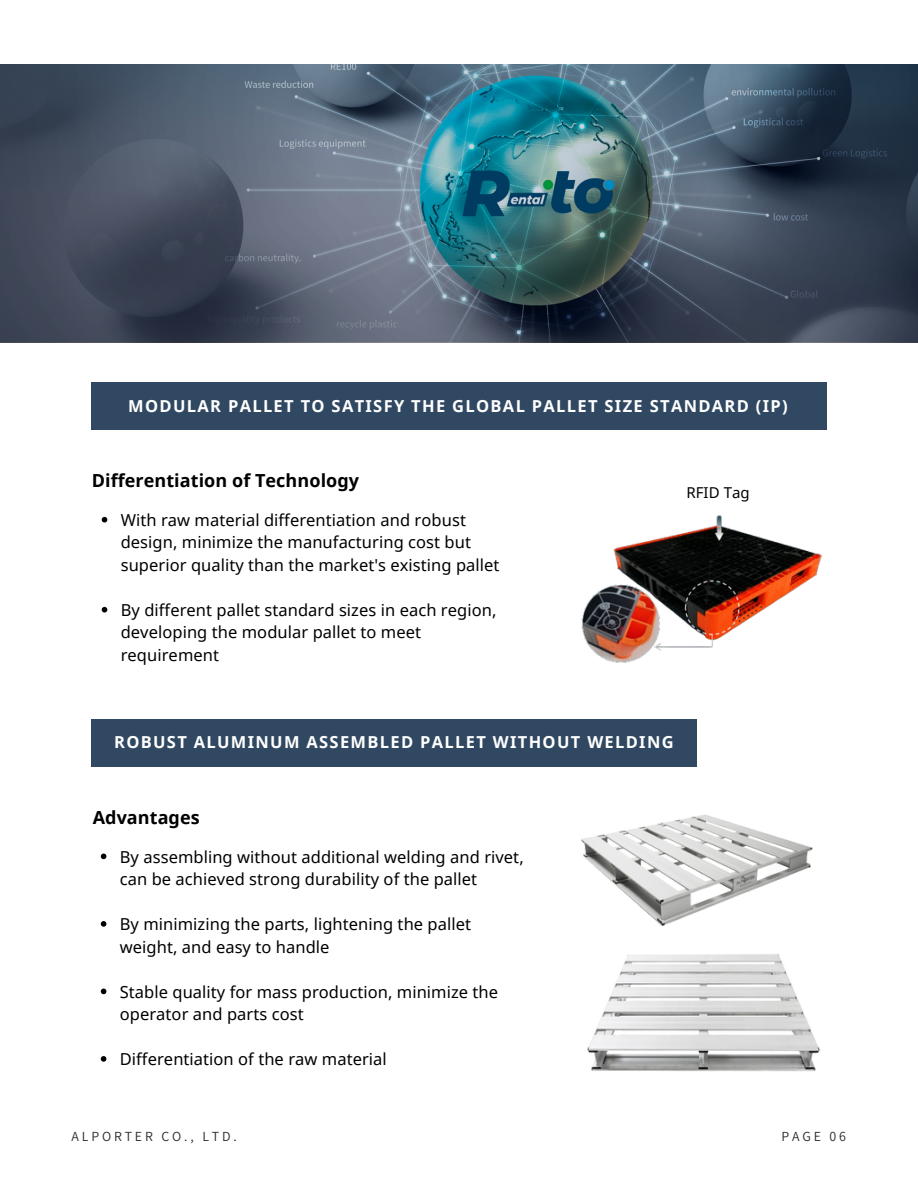
<style>
.page{position:relative;width:918px;height:1188px;background:#fff}
.page>*{position:absolute;margin:0;border:0;box-sizing:border-box;transform-origin:0 0}
.t1{font:700 18px "Noto Sans";letter-spacing:.005em;color:#000}
.t2{font:16.5px/22.5px "Noto Sans";letter-spacing:.005em;color:#000}
.t3{font:700 16.5px "Noto Sans";letter-spacing:.08em;color:#fff}
.t4{font:15px "Noto Sans";letter-spacing:.005em;color:#000}
.t5{font:600 12.45px "Noto Sans JP";letter-spacing:.23em;color:#2a2a2a}
</style>
<div class="page">
<img style="left:581px;top:515px;width:241px;height:148px">
<svg style="left:0;top:64px;width:918px;height:278px"></svg>
<div style="left:91px;top:382px;width:735px;height:48px;background:#304861"></div>
<div style="left:91px;top:719px;width:606px;height:47px;background:#304861"></div>
<img style="left:587px;top:953px;width:233px;height:119px">
<img style="left:581px;top:814px;width:232px;height:112px">
<svg style="left:102px;top:517px;width:5px;height:6px"></svg>
<svg style="left:102px;top:607px;width:5px;height:6px"></svg>
<svg style="left:101px;top:854px;width:5px;height:5px"></svg>
<svg style="left:101px;top:921px;width:5px;height:6px"></svg>
<svg style="left:101px;top:989px;width:5px;height:5px"></svg>
<svg style="left:101px;top:1056px;width:5px;height:6px"></svg>
<p class="t3" style="left:128px;top:394px;width:661px">MODULAR PALLET TO SATISFY THE GLOBAL PALLET SIZE STANDARD (IP)</p>
<p class="t1" style="left:92px;top:468px;width:269px">Differentiation of Technology</p>
<p class="t2" style="left:121px;top:508px;width:380px">With raw material differentiation and robust design, minimize the manufacturing cost but superior quality than the market's existing pallet</p>
<p class="t2" style="left:121px;top:598px;width:377px">By different pallet standard sizes in each region, developing the modular pallet to meet requirement</p>
<p class="t4" style="left:686px;top:482px;width:65px">RFID Tag</p>
<p class="t3" style="left:114px;top:731px;width:561px">ROBUST ALUMINUM ASSEMBLED PALLET WITHOUT WELDING</p>
<p class="t1" style="left:93px;top:805px;width:109px">Advantages</p>
<p class="t2" style="left:120px;top:845px;width:405px">By assembling without additional welding and rivet, can be achieved strong durability of the pallet</p>
<p class="t2" style="left:120px;top:912px;width:353px">By minimizing the parts, lightening the pallet weight, and easy to handle</p>
<p class="t2" style="left:120px;top:980px;width:380px">Stable quality for mass production, minimize the operator and parts cost</p>
<p class="t2" style="left:120px;top:1047px;width:269px">Differentiation of the raw material</p>
<p class="t5" style="left:71px;top:1127px;width:167px">ALPORTER CO., LTD.</p>
<p class="t5" style="left:781px;top:1127px;width:66px">PAGE 06</p>
</div>
